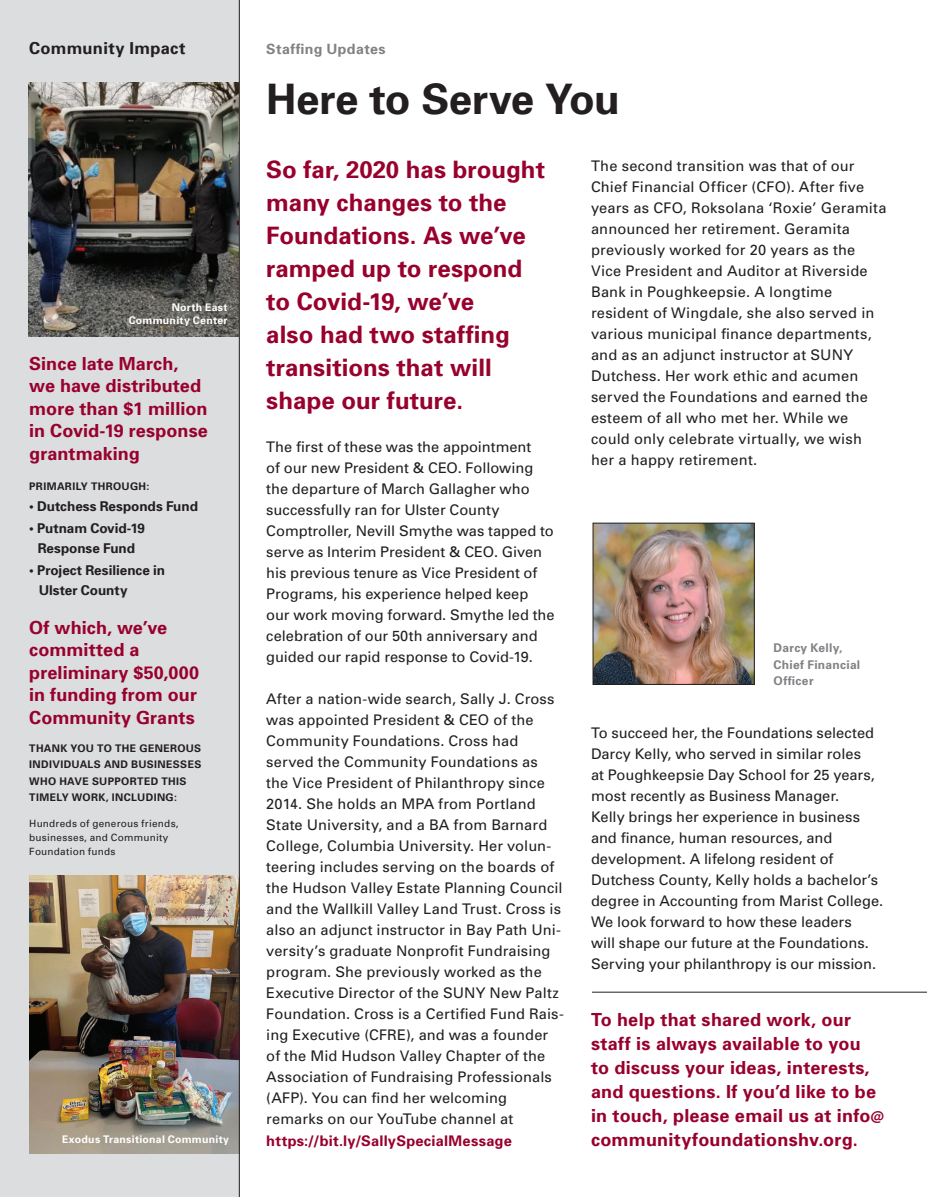
<style>
.page{position:relative;width:927px;height:1197px;background:#fff}
.page>*{position:absolute;margin:0;border:0;box-sizing:border-box;transform-origin:0 0}
.t1{font:700 42px "Univers";letter-spacing:-.015em;color:#231f20}
.t2{font:700 24px/33px "Univers";color:#98012d}
.t3{font:700 18px/22.5px "Univers";letter-spacing:.01em;color:#98012d}
.t4{font:700 16.5px "Univers";letter-spacing:.02em;color:#231f20}
.t5{font:14.7px/21px "Univers";letter-spacing:.005em;color:#231f20}
.t6{font:700 14.1px "Univers";letter-spacing:.03em;color:#808285}
.t7{font:700 13.5px/19.5px "Univers";letter-spacing:-.005em;color:#231f20;text-align:center}
.t8{font:700 12px/16.5px "Univers";letter-spacing:.02em;color:#808285}
.t9{font:700 10.5px/16.5px "Univers";letter-spacing:.035em;color:#231f20}
.t10{font:700 10.5px/13.5px "Univers";letter-spacing:.025em;color:#fff;text-align:right}
.t11{font:10.05px/13.8px "Univers";letter-spacing:.025em;color:#231f20}
.s1{font-weight:700;color:#98012d}
.s2{font-size:13.5px}
</style>
<div class="page">
<div style="left:0;top:0;width:240px;height:1197px;background:#dcdddf"></div>
<img style="left:595px;top:525px;width:158px;height:158px">
<div style="left:593px;top:523px;width:162px;height:162px;border:1px solid #231f20"></div>
<hr style="left:592px;top:992px;width:335px;height:1px;background:#231f20">
<img style="left:29px;top:82px;width:210px;height:254px">
<img style="left:29px;top:876px;width:210px;height:278px">
<hr style="left:239px;top:0;width:1px;height:1197px;background:#231f20">
<p class="t4" style="left:29px;top:38px;width:158px">Community Impact</p>
<p class="t10" style="left:129px;top:300px;width:100px">North East<br>Community Center</p>
<p class="t3" style="left:29px;top:352px;width:180px">Since late March, we have distributed more than $1 million in Covid-19 response grantmaking</p>
<p class="t9" style="left:29px;top:477px;width:122px">PRIMARILY THROUGH:</p>
<p class="t7" style="left:29px;top:496px;width:170px">• Dutchess Responds Fund</p>
<p class="t7" style="left:29px;top:518px;width:117px">• Putnam Covid-19<br>Response Fund</p>
<p class="t7" style="left:39px;top:560px;width:128px;text-align:left;text-indent:-10px">• Project Resilience in<br>Ulster County</p>
<p class="t3" style="left:29px;top:615px;width:171px">Of which, we’ve committed a preliminary $50,000 in funding from our<br>Community Grants</p>
<p class="t9" style="left:29px;top:739px;width:174px">THANK YOU TO THE GENEROUS<br>INDIVIDUALS AND BUSINESSES<br>WHO HAVE SUPPORTED THIS<br>TIMELY WORK, INCLUDING:</p>
<p class="t11" style="left:29px;top:816px;width:151px">Hundreds of generous friends, businesses, and Community<br>Foundation funds</p>
<p class="t10" style="left:62px;top:1132px;width:168px">Exodus Transitional Community</p>
<p class="t6" style="left:266px;top:40px;width:121px">Staffing Updates</p>
<p class="t1" style="left:266px;top:72px;width:355px">Here to Serve You</p>
<p class="t2" style="left:266px;top:152px;width:280px">So far, 2020 has brought many changes to the<br>Foundations. As we’ve ramped up to respond</p>
<p class="t2" style="left:266px;top:284px;width:245px">to Covid-19, we’ve also had two staffing transitions that will shape our future.</p>
<p class="t5" style="left:266px;top:436px;width:290px">The first of these was the appointment<br>of our new President &amp; CEO. Following the departure of March Gallagher who successfully ran for Ulster County Comptroller, Nevill Smythe was tapped to serve as Interim President &amp; CEO. Given his previous tenure as Vice President of Programs, his experience helped keep our work moving forward. Smythe led the celebration of our 50th anniversary and guided our rapid response to Covid-19.</p>
<p class="t5" style="left:266px;top:688px;width:299px">After a nation-wide search, Sally J. Cross was appointed President &amp; CEO of the Community Foundations. Cross had served the Community Foundations as<br>the Vice President of Philanthropy since 2014. She holds an MPA from Portland State University, and a BA from Barnard College, Columbia University. Her volun&shy;teering includes serving on the boards of the Hudson Valley Estate Planning Council and the Wallkill Valley Land Trust. Cross is also an adjunct instructor in Bay Path Uni&shy;versity’s graduate Nonprofit Fundraising program. She previously worked as the Executive Director of the SUNY New Paltz Foundation. Cross is a Certified Fund Rais&shy;ing Executive (CFRE), and was a founder of the Mid Hudson Valley Chapter of the Association of Fundraising Professionals (AFP). You can find her welcoming remarks on our YouTube channel at <span class="s1">https://bit.ly/SallySpecialMessage</span></p>
<p class="t5" style="left:591px;top:155px;width:297px">The second transition was that of our Chief Financial Officer (CFO). After five years as CFO, Roksolana ‘Roxie’ Geramita announced her retirement. Geramita previously worked for 20 years as the Vice President and Auditor at Riverside Bank in Poughkeepsie. A longtime resident of Wingdale, she also served in various municipal finance departments, and as an adjunct instructor at SUNY Dutchess. Her work ethic and acumen served the Foundations and earned the esteem of all who met her. While we could only celebrate virtually, we wish her a happy retirement.</p>
<p class="t8" style="left:774px;top:639px;width:88px">Darcy Kelly,<br>Chief Financial<br>Officer</p>
<p class="t5" style="left:591px;top:722px;width:294px">To succeed her, the Foundations selected Darcy Kelly, who served in similar roles<br>at Poughkeepsie Day School for 25 years, most recently as Business Manager.<br>Kelly brings her experience in business and finance, human resources, and development. A lifelong resident of Dutchess County, Kelly holds a bachelor’s degree in Accounting from Marist College.</p>
<p class="t5" style="left:591px;top:911px;width:287px">We look forward to how these leaders will shape our future at the Foundations.<br>Serving your philanthropy is our mission.</p>
<p class="t3" style="left:591px;top:1007px;width:295px;line-height:24px">To help that shared work, our staff is always available to you<br>to discuss your ideas, interests, and questions. If you’d like to be in touch, please email us at info<span class="s2">@ </span>communityfoundationshv.org.</p>
</div>
